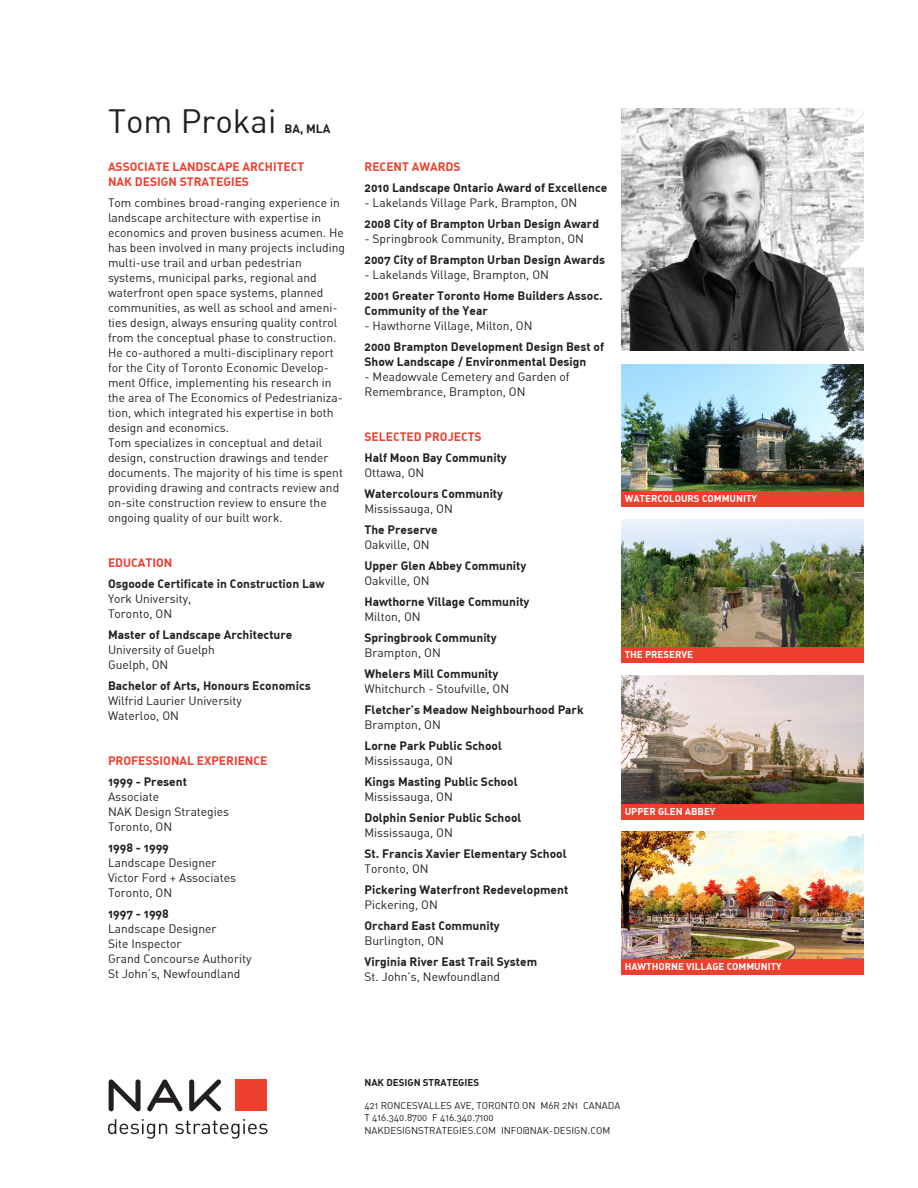
<style>
.page{position:relative;width:918px;height:1188px;background:#fff}
.page>*{position:absolute;margin:0;border:0;box-sizing:border-box;transform-origin:0 0}
.t1{font:33px "DIN Alternate";color:#231f20}
.t2{font:12px/15px "DIN Alternate";color:#231f20}
.t3{font:700 12px/15px "DIN Alternate";color:#231f20}
.t4{font:700 12px/15px "DIN Alternate";color:#ef3f2f}
.t5{font:9.75px/12.8px "DIN Alternate";color:#231f20}
.Captions{font:700 9.75px "DIN Alternate";color:#fff}
.t6{font:700 9.75px "DIN Alternate";color:#231f20}
.s1{font-weight:400}
.s2{font-weight:700}
</style>
<div class="page">
<svg style="left:109px;top:1079px;width:112px;height:33px"></svg>
<svg style="left:108px;top:1119px;width:59px;height:20px"></svg>
<svg style="left:175px;top:1119px;width:93px;height:20px"></svg>
<div style="left:235px;top:1079px;width:32px;height:32px;background:#ef3f2f"></div>
<img style="left:621px;top:832px;width:243px;height:127px">
<img style="left:621px;top:364px;width:243px;height:127px">
<div style="left:621px;top:491px;width:243px;height:16px;background:#ef3f2f"></div>
<img style="left:621px;top:676px;width:243px;height:128px">
<img style="left:621px;top:520px;width:243px;height:127px">
<div style="left:621px;top:647px;width:243px;height:16px;background:#ef3f2f"></div>
<div style="left:621px;top:959px;width:243px;height:16px;background:#ef3f2f"></div>
<div style="left:621px;top:804px;width:243px;height:16px;background:#ef3f2f"></div>
<img style="left:621px;top:108px;width:243px;height:243px">
<p class="t1" style="left:108px;top:100px;width:170px">Tom Prokai</p>
<p class="t3" style="left:285px;top:120px;width:47px">BA, MLA</p>
<p class="t4" style="left:108px;top:159px;width:198px">ASSOCIATE LANDSCAPE ARCHITECT<br>NAK DESIGN STRATEGIES</p>
<p class="t2" style="left:108px;top:195px;width:238px">Tom combines broad-ranging experience in landscape architecture with expertise in economics and proven business acumen. He has been involved in many projects including multi-use trail and urban pedestrian systems, municipal parks, regional and waterfront open space systems, planned communities, as well as school and ameni&shy;ties design, always ensuring quality control from the conceptual phase to construction.<br>He co-authored a multi-disciplinary report for the City of Toronto Economic Develop&shy;ment Office, implementing his research in the area of The Economics of Pedestrianiza&shy;tion, which integrated his expertise in both design and economics.<br>Tom specializes in conceptual and detail design, construction drawings and tender documents. The majority of his time is spent providing drawing and contracts review and on-site construction review to ensure the ongoing quality of our built work.</p>
<p class="t4" style="left:108px;top:555px;width:66px">EDUCATION</p>
<p class="t3" style="left:108px;top:576px;width:218px">Osgoode Certificate in Construction Law<br><span class="s1">York University,<br>Toronto, ON</span></p>
<p class="t3" style="left:108px;top:627px;width:186px">Master of Landscape Architecture<br><span class="s1">University of Guelph<br>Guelph, ON</span></p>
<p class="t2" style="left:108px;top:678px;width:204px"><span class="s2">Bachelor of Arts, Honours Economics<br></span>Wilfrid Laurier University<br>Waterloo, ON</p>
<p class="t4" style="left:108px;top:753px;width:161px">PROFESSIONAL EXPERIENCE</p>
<p class="t2" style="left:108px;top:774px;width:123px"><span class="s2">1999 - Present<br></span>Associate<br>NAK Design Strategies<br>Toronto, ON</p>
<p class="t2" style="left:108px;top:840px;width:130px"><span class="s2">1998 - 1999<br></span>Landscape Designer<br>Victor Ford + Associates<br>Toronto, ON</p>
<p class="t2" style="left:108px;top:906px;width:145px"><span class="s2">1997 - 1998<br></span>Landscape Designer<br>Site Inspector<br>Grand Concourse Authority<br>St John’s, Newfoundland</p>
<p class="t4" style="left:364px;top:159px;width:98px">RECENT AWARDS</p>
<p class="t3" style="left:364px;top:180px;width:245px">2010 Landscape Ontario Award of Excellence</p>
<p class="t2" style="left:364px;top:195px;width:214px">- Lakelands Village Park, Brampton, ON</p>
<p class="t3" style="left:364px;top:216px;width:236px">2008 City of Brampton Urban Design Award</p>
<p class="t2" style="left:364px;top:231px;width:221px">- Springbrook Community, Brampton, ON</p>
<p class="t3" style="left:364px;top:252px;width:242px">2007 City of Brampton Urban Design Awards</p>
<p class="t2" style="left:364px;top:267px;width:186px">- Lakelands Village, Brampton, ON</p>
<p class="t3" style="left:364px;top:288px;width:240px">2001 Greater Toronto Home Builders Assoc.<br>Community of the Year</p>
<p class="t2" style="left:364px;top:318px;width:169px">- Hawthorne Village, Milton, ON</p>
<p class="t3" style="left:364px;top:339px;width:241px">2000 Brampton Development Design Best of<br>Show Landscape / Environmental Design</p>
<p class="t2" style="left:364px;top:369px;width:207px">- Meadowvale Cemetery and Garden of<br>Remembrance, Brampton, ON</p>
<p class="t4" style="left:364px;top:429px;width:119px">SELECTED PROJECTS</p>
<p class="t3" style="left:364px;top:450px;width:144px">Half Moon Bay Community<br><span class="s1">Ottawa, ON</span></p>
<p class="t3" style="left:364px;top:486px;width:140px">Watercolours Community<br><span class="s1">Mississauga, ON</span></p>
<p class="t3" style="left:364px;top:522px;width:75px">The Preserve<br><span class="s1">Oakville, ON</span></p>
<p class="t3" style="left:364px;top:558px;width:163px">Upper Glen Abbey Community<br><span class="s1">Oakville, ON</span></p>
<p class="t3" style="left:364px;top:594px;width:166px">Hawthorne Village Community<br><span class="s1">Milton, ON</span></p>
<p class="t3" style="left:364px;top:630px;width:134px">Springbrook Community<br><span class="s1">Brampton, ON</span></p>
<p class="t2" style="left:364px;top:666px;width:146px"><span class="s2">Whelers Mill Community<br></span>Whitchurch - Stoufville, ON</p>
<p class="t3" style="left:364px;top:702px;width:221px">Fletcher’s Meadow Neighbourhood Park<br><span class="s1">Brampton, ON</span></p>
<p class="t3" style="left:364px;top:738px;width:139px">Lorne Park Public School<br><span class="s1">Mississauga, ON</span></p>
<p class="t3" style="left:364px;top:774px;width:155px">Kings Masting Public School<br><span class="s1">Mississauga, ON</span></p>
<p class="t3" style="left:364px;top:810px;width:158px">Dolphin Senior Public School<br><span class="s1">Mississauga, ON</span></p>
<p class="t3" style="left:364px;top:846px;width:204px">St. Francis Xavier Elementary School<br><span class="s1">Toronto, ON</span></p>
<p class="t3" style="left:364px;top:882px;width:205px">Pickering Waterfront Redevelopment<br><span class="s1">Pickering, ON</span></p>
<p class="t3" style="left:364px;top:918px;width:137px">Orchard East Community<br><span class="s1">Burlington, ON</span></p>
<p class="t3" style="left:364px;top:954px;width:174px">Virginia River East Trail System<br><span class="s1">St. John’s, Newfoundland</span></p>
<p class="Captions" style="left:625px;top:493px;width:134px">WATERCOLOURS COMMUNITY</p>
<p class="Captions" style="left:625px;top:649px;width:70px">THE PRESERVE</p>
<p class="Captions" style="left:625px;top:805px;width:92px">UPPER GLEN ABBEY</p>
<p class="Captions" style="left:625px;top:960px;width:159px">HAWTHORNE VILLAGE COMMUNITY</p>
<p class="t6" style="left:364px;top:1077px;width:116px">NAK DESIGN STRATEGIES</p>
<p class="t5" style="left:364px;top:1098px;width:257px">421 RONCESVALLES AVE, TORONTO ON M6R 2N1 CANADA<br>T 416.340.8700 F 416.340.7100<br>NAKDESIGNSTRATEGIES.COM INFO@NAK-DESIGN.COM</p>
</div>
